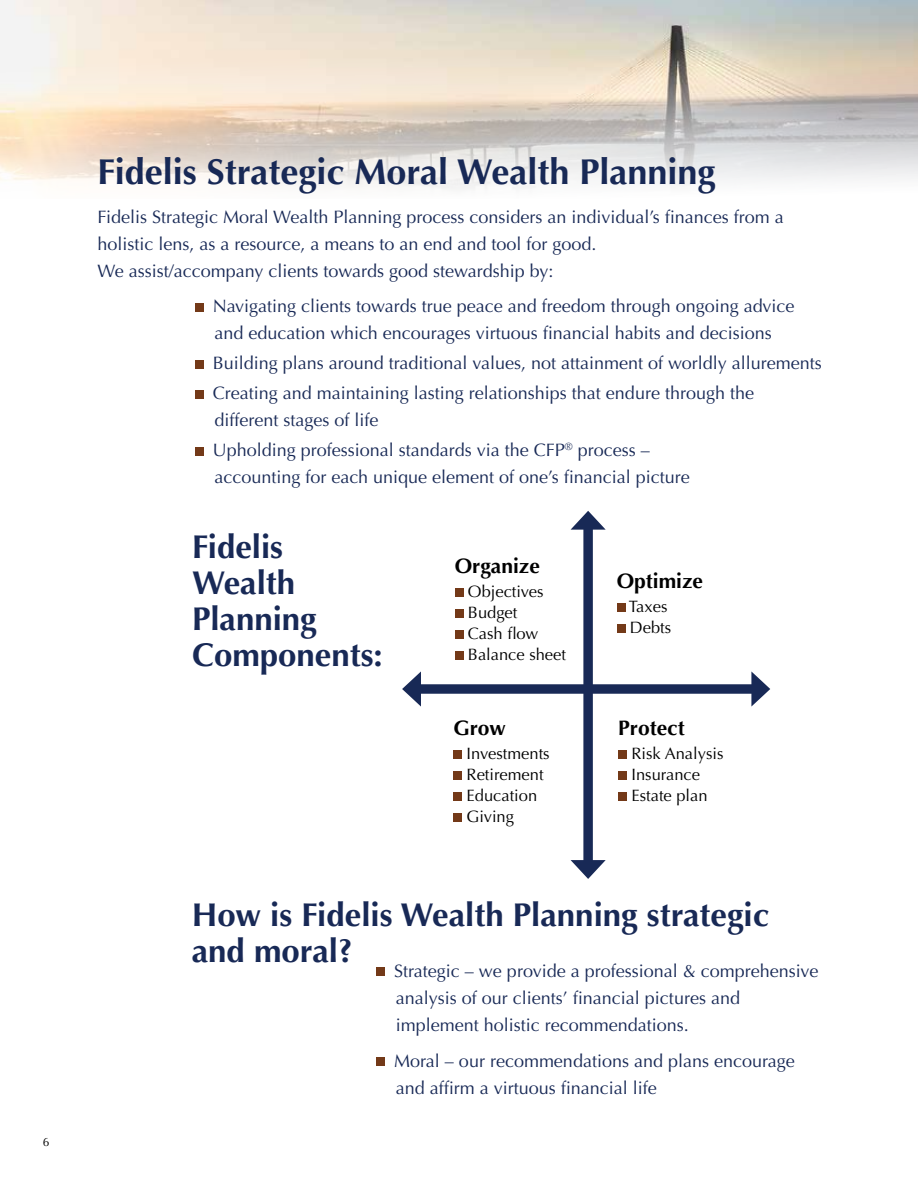
<style>
.page{position:relative;width:918px;height:1188px;background:#fff}
.page>*{position:absolute;margin:0;border:0;box-sizing:border-box;transform-origin:0 0}
.t1{font:700 36px "Optima";color:#182956}
.t2{font:700 33px/36px "Optima";color:#182956}
.t3{font:700 21px "Optima";color:#000}
.t4{font:18px/27px "Optima";color:#182956}
.t5{font:16.5px/21px "Optima";color:#000}
.t6{font:12px "Optima";color:#000}
</style>
<div class="page">
<img style="left:0;top:0;width:918px;height:190px">
<div style="left:376px;top:967px;width:9px;height:9px;background:#733918"></div>
<div style="left:376px;top:1057px;width:9px;height:9px;background:#733918"></div>
<div style="left:583px;top:522px;width:10px;height:346px;background:#182956"></div>
<svg style="left:571px;top:511px;width:35px;height:19px"></svg>
<svg style="left:571px;top:860px;width:35px;height:19px"></svg>
<div style="left:414px;top:684px;width:345px;height:10px;background:#182956"></div>
<svg style="left:402px;top:671px;width:19px;height:36px"></svg>
<svg style="left:751px;top:671px;width:19px;height:36px"></svg>
<div style="left:455px;top:589px;width:8px;height:8px;background:#733918"></div>
<div style="left:455px;top:610px;width:8px;height:8px;background:#733918"></div>
<div style="left:455px;top:631px;width:8px;height:8px;background:#733918"></div>
<div style="left:455px;top:652px;width:8px;height:8px;background:#733918"></div>
<div style="left:617px;top:603px;width:8px;height:9px;background:#733918"></div>
<div style="left:617px;top:624px;width:8px;height:9px;background:#733918"></div>
<div style="left:453px;top:751px;width:9px;height:8px;background:#733918"></div>
<div style="left:453px;top:772px;width:9px;height:8px;background:#733918"></div>
<div style="left:453px;top:793px;width:9px;height:8px;background:#733918"></div>
<div style="left:453px;top:814px;width:9px;height:8px;background:#733918"></div>
<div style="left:618px;top:751px;width:9px;height:8px;background:#733918"></div>
<div style="left:618px;top:772px;width:9px;height:8px;background:#733918"></div>
<div style="left:618px;top:793px;width:9px;height:8px;background:#733918"></div>
<div style="left:195px;top:304px;width:9px;height:8px;background:#733918"></div>
<div style="left:195px;top:361px;width:9px;height:8px;background:#733918"></div>
<div style="left:195px;top:391px;width:9px;height:8px;background:#733918"></div>
<div style="left:195px;top:448px;width:9px;height:8px;background:#733918"></div>
<p class="t6" style="left:43px;top:1135px;width:8px">6</p>
<h1 class="t1" style="left:98px;top:151px;width:620px">Fidelis Strategic Moral Wealth Planning</h1>
<p class="t4" style="left:98px;top:203px;width:688px">Fidelis Strategic Moral Wealth Planning process considers an individual’s finances from a holistic lens, as a resource, a means to an end and tool for good.<br>We assist/accompany clients towards good stewardship by:</p>
<p class="t4" style="left:213px;top:293px;width:583px">Navigating clients towards true peace and freedom through ongoing advice and education which encourages virtuous financial habits and decisions</p>
<p class="t4" style="left:213px;top:348px;width:611px;line-height:30px">Building plans around traditional values, not attainment of worldly allurements<br>Creating and maintaining lasting relationships that endure through the</p>
<p class="t4" style="left:213px;top:405px;width:439px;line-height:30px">different stages of life<br>Upholding professional standards via the CFP<sup>®</sup> process –</p>
<p class="t4" style="left:214px;top:464px;width:477px">accounting for each unique element of one’s financial picture</p>
<h2 class="t2" style="left:192px;top:529px;width:192px">Fidelis<br>Wealth<br>Planning<br>Components:</h2>
<p class="t3" style="left:455px;top:554px;width:87px">Organize</p>
<p class="t5" style="left:468px;top:581px;width:100px">Objectives<br>Budget<br>Cash flow<br>Balance sheet</p>
<p class="t3" style="left:453px;top:716px;width:54px">Grow</p>
<p class="t5" style="left:467px;top:743px;width:85px">Investments<br>Retirement<br>Education<br>Giving</p>
<p class="t3" style="left:617px;top:569px;width:88px">Optimize</p>
<p class="t5" style="left:629px;top:596px;width:44px">Taxes<br>Debts</p>
<p class="t3" style="left:618px;top:716px;width:68px">Protect</p>
<p class="t5" style="left:631px;top:743px;width:94px">Risk Analysis<br>Insurance<br>Estate plan</p>
<h2 class="t2" style="left:192px;top:897px;width:579px">How is Fidelis Wealth Planning strategic and moral?</h2>
<p class="t4" style="left:394px;top:958px;width:426px">Strategic – we provide a professional &amp; comprehensive analysis of our clients’ financial pictures and implement holistic recommendations.</p>
<p class="t4" style="left:394px;top:1048px;width:402px">Moral – our recommendations and plans encourage and affirm a virtuous financial life</p>
</div>
